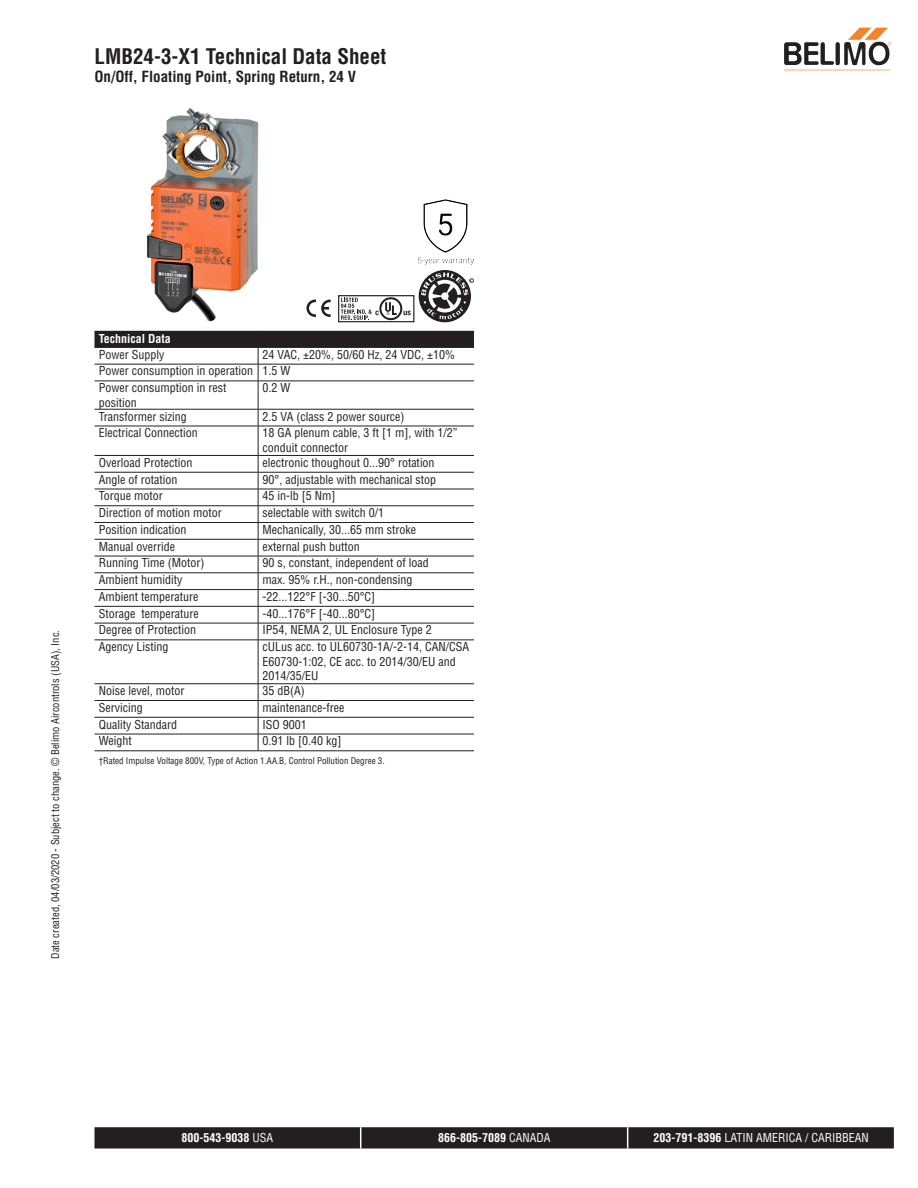
<style>
.page{position:relative;width:918px;height:1188px;background:#fff}
.page>*{position:absolute;margin:0;border:0;box-sizing:border-box;transform-origin:0 0}
.Header_AM{font:700 condensed 21px "Helvetica";color:#231f20}
.Subtext_AM{font:700 condensed 15px "Helvetica";color:#231f20}
.Tabletext_AM{font:condensed 12px/14.4px "Helvetica";color:#231f20}
.Footer_AM_center{font:condensed 12px "Helvetica";color:#fff}
.Footer_AM_center-2{font:700 condensed 12px "Helvetica";color:#fff}
.Tableheader_AM{font:700 condensed 12px "Helvetica";color:#fff}
.t1{font:condensed 10.5px "Helvetica";color:#231f20}
.Tabletext_AM-2{font:condensed 9px "Helvetica";color:#231f20}
.s1{font-weight:400}
.s2{font-weight:700}
</style>
<div class="page">
<img style="left:146px;top:108px;width:113px;height:214px">
<img style="left:419px;top:199px;width:55px;height:65px">
<div style="left:338px;top:295px;width:76px;height:27px;border:1px solid #231f20"></div>
<svg style="left:341px;top:297px;width:70px;height:23px"></svg>
<svg style="left:306px;top:300px;width:25px;height:17px"></svg>
<svg style="left:419px;top:270px;width:52px;height:52px"></svg>
<svg style="left:421px;top:272px;width:53px;height:47px"></svg>
<svg style="left:94px;top:331px;width:380px;height:309px"></svg>
<hr style="left:258px;top:640px;width:1px;height:44px;background:#231f20">
<svg style="left:258px;top:684px;width:1px;height:67px"></svg>
<hr style="left:94px;top:347px;width:164px;height:1px;background:#231f20">
<hr style="left:258px;top:347px;width:216px;height:1px;background:#231f20">
<hr style="left:94px;top:364px;width:164px;height:1px;background:#231f20">
<hr style="left:258px;top:364px;width:216px;height:1px;background:#231f20">
<hr style="left:94px;top:381px;width:164px;height:1px;background:#231f20">
<hr style="left:258px;top:381px;width:216px;height:1px;background:#231f20">
<hr style="left:94px;top:409px;width:164px;height:1px;background:#231f20">
<hr style="left:258px;top:409px;width:216px;height:1px;background:#231f20">
<hr style="left:94px;top:426px;width:164px;height:1px;background:#231f20">
<hr style="left:258px;top:426px;width:216px;height:1px;background:#231f20">
<hr style="left:94px;top:455px;width:164px;height:1px;background:#231f20">
<hr style="left:258px;top:455px;width:216px;height:1px;background:#231f20">
<hr style="left:94px;top:472px;width:164px;height:1px;background:#231f20">
<hr style="left:258px;top:472px;width:216px;height:1px;background:#231f20">
<hr style="left:94px;top:489px;width:164px;height:1px;background:#231f20">
<hr style="left:258px;top:489px;width:216px;height:1px;background:#231f20">
<hr style="left:94px;top:506px;width:164px;height:1px;background:#231f20">
<hr style="left:258px;top:506px;width:216px;height:1px;background:#231f20">
<hr style="left:94px;top:522px;width:164px;height:1px;background:#231f20">
<hr style="left:258px;top:522px;width:216px;height:1px;background:#231f20">
<hr style="left:94px;top:539px;width:164px;height:1px;background:#231f20">
<hr style="left:258px;top:539px;width:216px;height:1px;background:#231f20">
<hr style="left:94px;top:556px;width:164px;height:1px;background:#231f20">
<hr style="left:258px;top:556px;width:216px;height:1px;background:#231f20">
<hr style="left:94px;top:573px;width:164px;height:1px;background:#231f20">
<hr style="left:258px;top:573px;width:216px;height:1px;background:#231f20">
<hr style="left:94px;top:589px;width:164px;height:1px;background:#231f20">
<hr style="left:258px;top:589px;width:216px;height:1px;background:#231f20">
<hr style="left:94px;top:606px;width:164px;height:1px;background:#231f20">
<hr style="left:258px;top:606px;width:216px;height:1px;background:#231f20">
<hr style="left:94px;top:623px;width:164px;height:1px;background:#231f20">
<hr style="left:258px;top:623px;width:216px;height:1px;background:#231f20">
<hr style="left:94px;top:640px;width:164px;height:1px;background:#231f20">
<hr style="left:258px;top:640px;width:216px;height:1px;background:#231f20">
<hr style="left:94px;top:683px;width:164px;height:1px;background:#231f20">
<hr style="left:258px;top:683px;width:216px;height:1px;background:#231f20">
<hr style="left:94px;top:700px;width:164px;height:1px;background:#231f20">
<hr style="left:258px;top:700px;width:216px;height:1px;background:#231f20">
<hr style="left:94px;top:717px;width:164px;height:1px;background:#231f20">
<hr style="left:258px;top:717px;width:216px;height:1px;background:#231f20">
<hr style="left:94px;top:734px;width:164px;height:1px;background:#231f20">
<hr style="left:258px;top:734px;width:216px;height:1px;background:#231f20">
<hr style="left:94px;top:751px;width:164px;height:1px;background:#231f20">
<hr style="left:258px;top:751px;width:216px;height:1px;background:#231f20">
<img style="left:847px;top:27px;width:41px;height:35px">
<svg style="left:94px;top:1127px;width:800px;height:22px;background:#2a2728"></svg>
<p class="Header_AM" style="left:94px;top:43px;width:293px">LMB24-3-X1 Technical Data Sheet</p>
<p class="Subtext_AM" style="left:94px;top:67px;width:263px">On/Off, Floating Point, Spring Return, 24 V</p>
<p class="t1" style="left:49px;top:959px;width:330px;rotate:-90deg">Date created, 04/03/2020 - Subject to change. © Belimo Aircontrols (USA), Inc.</p>
<p class="Tableheader_AM" style="left:99px;top:332px;width:74px">Technical Data</p>
<p class="Tabletext_AM" style="left:99px;top:347px;width:67px">Power Supply</p>
<p class="Tabletext_AM" style="left:263px;top:347px;width:194px">24 VAC, ±20%, 50/60 Hz, 24 VDC, ±10%</p>
<p class="Tabletext_AM" style="left:99px;top:364px;width:156px">Power consumption in operation</p>
<p class="Tabletext_AM" style="left:263px;top:364px;width:29px">1.5 W</p>
<p class="Tabletext_AM" style="left:99px;top:381px;width:129px">Power consumption in rest position</p>
<p class="Tabletext_AM" style="left:263px;top:381px;width:29px">0.2 W</p>
<p class="Tabletext_AM" style="left:99px;top:409px;width:90px">Transformer sizing</p>
<p class="Tabletext_AM" style="left:263px;top:409px;width:143px">2.5 VA (class 2 power source)</p>
<p class="Tabletext_AM" style="left:99px;top:426px;width:100px">Electrical Connection</p>
<p class="Tabletext_AM" style="left:263px;top:426px;width:196px">18 GA plenum cable, 3 ft [1 m], with 1/2” conduit connector</p>
<p class="Tabletext_AM" style="left:99px;top:455px;width:95px">Overload Protection</p>
<p class="Tabletext_AM" style="left:263px;top:455px;width:174px">electronic thoughout 0...90° rotation</p>
<p class="Tabletext_AM" style="left:99px;top:472px;width:80px">Angle of rotation</p>
<p class="Tabletext_AM" style="left:263px;top:472px;width:175px">90°, adjustable with mechanical stop</p>
<p class="Tabletext_AM" style="left:99px;top:489px;width:66px">Torque motor</p>
<p class="Tabletext_AM" style="left:263px;top:489px;width:74px">45 in-lb [5 Nm]</p>
<p class="Tabletext_AM" style="left:99px;top:505px;width:124px">Direction of motion motor</p>
<p class="Tabletext_AM" style="left:263px;top:505px;width:123px">selectable with switch 0/1</p>
<p class="Tabletext_AM" style="left:99px;top:522px;width:89px">Position indication</p>
<p class="Tabletext_AM" style="left:263px;top:522px;width:155px">Mechanically, 30...65 mm stroke</p>
<p class="Tabletext_AM" style="left:99px;top:539px;width:78px">Manual override</p>
<p class="Tabletext_AM" style="left:263px;top:539px;width:99px">external push button</p>
<p class="Tabletext_AM" style="left:99px;top:556px;width:107px">Running Time (Motor)</p>
<p class="Tabletext_AM" style="left:263px;top:556px;width:168px">90 s, constant, independent of load</p>
<p class="Tabletext_AM" style="left:99px;top:572px;width:85px">Ambient humidity</p>
<p class="Tabletext_AM" style="left:263px;top:572px;width:152px">max. 95% r.H., non-condensing</p>
<p class="Tabletext_AM" style="left:99px;top:589px;width:101px">Ambient temperature</p>
<p class="Tabletext_AM" style="left:263px;top:589px;width:114px">-22...122°F [-30...50°C]</p>
<p class="Tabletext_AM" style="left:99px;top:606px;width:101px">Storage temperature</p>
<p class="Tabletext_AM" style="left:263px;top:606px;width:114px">-40...176°F [-40...80°C]</p>
<p class="Tabletext_AM" style="left:99px;top:623px;width:99px">Degree of Protection</p>
<p class="Tabletext_AM" style="left:263px;top:623px;width:171px">IP54, NEMA 2, UL Enclosure Type 2</p>
<p class="Tabletext_AM" style="left:99px;top:640px;width:71px">Agency Listing</p>
<p class="Tabletext_AM" style="left:263px;top:640px;width:208px">cULus acc. to UL60730-1A/-2-14, CAN/CSA<br>E60730-1:02, CE acc. to 2014/30/EU and<br>2014/35/EU</p>
<p class="Tabletext_AM" style="left:99px;top:683px;width:87px">Noise level, motor</p>
<p class="Tabletext_AM" style="left:263px;top:683px;width:44px">35 dB(A)</p>
<p class="Tabletext_AM" style="left:99px;top:700px;width:46px">Servicing</p>
<p class="Tabletext_AM" style="left:263px;top:700px;width:83px">maintenance-free</p>
<p class="Tabletext_AM" style="left:99px;top:717px;width:80px">Quality Standard</p>
<p class="Tabletext_AM" style="left:263px;top:717px;width:46px">ISO 9001</p>
<p class="Tabletext_AM" style="left:99px;top:734px;width:35px">Weight</p>
<p class="Tabletext_AM" style="left:263px;top:734px;width:80px">0.91 lb [0.40 kg]</p>
<p class="Tabletext_AM-2" style="left:99px;top:755px;width:287px">†Rated Impulse Voltage 800V, Type of Action 1.AA.B, Control Pollution Degree 3.</p>
<p class="Footer_AM_center-2" style="left:181px;top:1130px;width:93px">800-543-9038 <span class="s1">USA</span></p>
<p class="Footer_AM_center-2" style="left:438px;top:1130px;width:114px">866-805-7089 <span class="s1">CANADA</span></p>
<p class="Footer_AM_center" style="left:653px;top:1130px;width:217px"><span class="s2">203-791-8396</span> LATIN AMERICA / CARIBBEAN</p>
</div>
